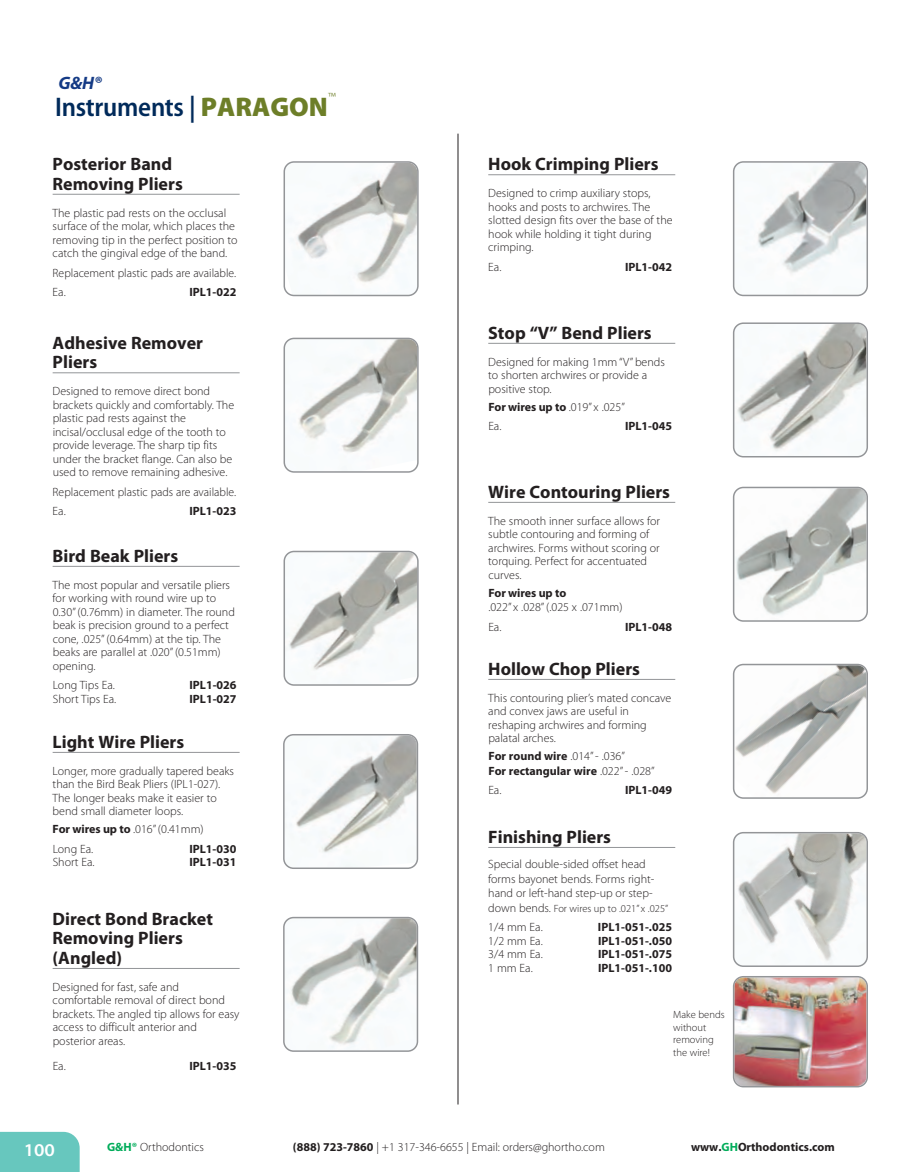
<style>
.page{position:relative;width:916px;height:1172px;background:#fff}
.page>*{position:absolute;margin:0;border:0;box-sizing:border-box;transform-origin:0 0}
.t1{font:600 semi-condensed 27px "Myriad Pro";letter-spacing:-.01em;color:#002a5a}
.t2{font:700 18px/19.5px "Myriad Pro";color:#231f20}
.t3{font:italic 700 18px "Myriad Pro";color:#143a85}
.t4{font:600 semi-expanded 18px "Myriad Pro";color:#fff}
.t5{font:300 13.5px "Myriad Pro";color:#6d7e28}
.t6{font:300 12px/13.5px "Myriad Pro";color:#231f20}
.t7{font:700 12px/14.4px "Myriad Pro";color:#231f20}
.t8{font:300 10.5px/12.6px "Myriad Pro";color:#231f20}
.s1{font-weight:900;font-stretch:normal;color:#6d7e28}
.s2{font-weight:700}
.s3{font-weight:300}
.s4{font-size:12px}
.s5{font-weight:700;color:#00ac5a}
.s6{color:#00ac5a}
</style>
<div class="page">
<hr style="left:457px;top:134px;width:1px;height:970px;background:#231f20">
<hr style="left:53px;top:194px;width:186px;height:1px;background:#939598">
<hr style="left:53px;top:372px;width:186px;height:1px;background:#939598">
<hr style="left:53px;top:566px;width:186px;height:1px;background:#939598">
<hr style="left:53px;top:752px;width:186px;height:1px;background:#939598">
<hr style="left:53px;top:968px;width:186px;height:1px;background:#939598">
<svg style="left:283px;top:161px;width:135px;height:135px"></svg>
<svg style="left:283px;top:338px;width:135px;height:135px"></svg>
<svg style="left:283px;top:551px;width:135px;height:135px"></svg>
<svg style="left:283px;top:734px;width:135px;height:135px"></svg>
<svg style="left:283px;top:917px;width:135px;height:135px"></svg>
<hr style="left:488px;top:174px;width:187px;height:1px;background:#939598">
<svg style="left:732px;top:161px;width:135px;height:135px"></svg>
<hr style="left:488px;top:343px;width:187px;height:1px;background:#939598">
<hr style="left:488px;top:502px;width:187px;height:1px;background:#939598">
<hr style="left:488px;top:679px;width:187px;height:1px;background:#939598">
<hr style="left:488px;top:847px;width:187px;height:1px;background:#939598">
<svg style="left:732px;top:322px;width:135px;height:135px"></svg>
<svg style="left:732px;top:487px;width:135px;height:135px"></svg>
<svg style="left:732px;top:664px;width:135px;height:135px"></svg>
<svg style="left:732px;top:832px;width:135px;height:135px"></svg>
<img style="left:732px;top:976px;width:135px;height:111px">
<div style="left:0;top:1132px;width:80px;height:40px;background:#67c7be"></div>
<h2 class="t3" style="left:58px;top:76px;width:44px">G&amp;H®</h2>
<h1 class="t1" style="left:55px;top:97px;width:274px">Instruments | <span class="s1">PARAGON</span></h1>
<p class="t5" style="left:328px;top:92px;width:10px">™</p>
<h2 class="t2" style="left:53px;top:156px;width:132px">Posterior Band<br>Removing Pliers</h2>
<p class="t6" style="left:53px;top:207px;width:186px">The plastic pad rests on the occlusal surface of the molar, which places the removing tip in the perfect position to catch the gingival edge of the band.</p>
<p class="t6" style="left:53px;top:264px;width:185px;line-height:19.5px">Replacement plastic pads are available.<br>Ea.</p>
<p class="t7" style="left:189px;top:286px;width:49px">IPL1-022</p>
<h2 class="t2" style="left:53px;top:334px;width:152px">Adhesive Remover<br>Pliers</h2>
<p class="t6" style="left:53px;top:385px;width:183px">Designed to remove direct bond brackets quickly and comfortably. The plastic pad rests against the incisal/occlusal edge of the tooth to provide leverage. The sharp tip fits under the bracket flange. Can also be used to remove remaining adhesive.</p>
<p class="t6" style="left:53px;top:483px;width:185px;line-height:19.5px">Replacement plastic pads are available.<br>Ea.</p>
<p class="t7" style="left:189px;top:505px;width:49px">IPL1-023</p>
<h2 class="t2" style="left:53px;top:547px;width:127px">Bird Beak Pliers</h2>
<p class="t6" style="left:53px;top:579px;width:184px">The most popular and versatile pliers for working with round wire up to<br>0.30” (0.76mm) in diameter. The round beak is precision ground to a perfect cone, .025” (0.64mm) at the tip. The beaks are parallel at .020” (0.51mm) opening.</p>
<p class="t6" style="left:53px;top:679px;width:64px">Long Tips Ea.</p>
<p class="t7" style="left:189px;top:679px;width:49px">IPL1-026</p>
<p class="t6" style="left:53px;top:693px;width:65px">Short Tips Ea.</p>
<p class="t7" style="left:189px;top:692px;width:49px">IPL1-027</p>
<h2 class="t2" style="left:53px;top:733px;width:133px">Light Wire Pliers</h2>
<p class="t6" style="left:53px;top:765px;width:183px">Longer, more gradually tapered beaks than the Bird Beak Pliers (IPL1-027).<br>The longer beaks make it easier to bend small diameter loops.</p>
<p class="t6" style="left:53px;top:820px;width:152px;line-height:19.5px"><span class="s2">For wires up to</span> .016” (0.41mm)<br>Long Ea.</p>
<p class="t7" style="left:189px;top:842px;width:49px">IPL1-030</p>
<p class="t6" style="left:53px;top:856px;width:43px">Short Ea.</p>
<p class="t7" style="left:189px;top:856px;width:49px">IPL1-031</p>
<h2 class="t2" style="left:53px;top:910px;width:162px">Direct Bond Bracket<br>Removing Pliers (Angled)</h2>
<p class="t6" style="left:53px;top:981px;width:188px">Designed for fast, safe and comfortable removal of direct bond brackets. The angled tip allows for easy access to difficult anterior and posterior areas.</p>
<p class="t6" style="left:53px;top:1060px;width:15px">Ea.</p>
<p class="t7" style="left:189px;top:1060px;width:49px">IPL1-035</p>
<h2 class="t2" style="left:488px;top:156px;width:172px">Hook Crimping Pliers</h2>
<p class="t6" style="left:488px;top:187px;width:186px">Designed to crimp auxiliary stops, hooks and posts to archwires. The slotted design fits over the base of the hook while holding it tight during crimping.</p>
<p class="t6" style="left:488px;top:261px;width:15px">Ea.</p>
<p class="t7" style="left:624px;top:260px;width:49px">IPL1-042</p>
<h2 class="t2" style="left:488px;top:324px;width:165px">Stop “V” Bend Pliers</h2>
<p class="t6" style="left:488px;top:356px;width:178px">Designed for making 1mm “V” bends to shorten archwires or provide a positive stop.</p>
<p class="t6" style="left:488px;top:398px;width:138px;line-height:19.5px"><span class="s2">For wires up to</span> .019” x .025”<br>Ea.</p>
<p class="t7" style="left:625px;top:420px;width:49px">IPL1-045</p>
<h2 class="t2" style="left:488px;top:483px;width:183px">Wire Contouring Pliers</h2>
<p class="t6" style="left:488px;top:515px;width:173px">The smooth inner surface allows for subtle contouring and forming of archwires. Forms without scoring or torquing. Perfect for accentuated curves.</p>
<p class="t7" style="left:488px;top:586px;width:79px">For wires up to</p>
<p class="t6" style="left:488px;top:598px;width:136px;line-height:19.5px">.022” x .028” (.025 x .071mm)<br>Ea.</p>
<p class="t7" style="left:625px;top:620px;width:49px">IPL1-048</p>
<h2 class="t2" style="left:488px;top:660px;width:153px">Hollow Chop Pliers</h2>
<p class="t6" style="left:488px;top:692px;width:184px">This contouring plier’s mated concave and convex jaws are useful in reshaping archwires and forming palatal arches.</p>
<p class="t7" style="left:488px;top:750px;width:168px">For round wire <span class="s3">.014” - .036”<br></span>For rectangular wire <span class="s3">.022” - .028”</span></p>
<p class="t6" style="left:488px;top:784px;width:15px">Ea.</p>
<p class="t7" style="left:625px;top:784px;width:49px">IPL1-049</p>
<h2 class="t2" style="left:488px;top:828px;width:124px">Finishing Pliers</h2>
<p class="t6" style="left:488px;top:858px;width:167px;line-height:14.4px">Special double-sided offset head forms bayonet bends. Forms right&shy;hand or left-hand step-up or step-</p>
<p class="t8" style="left:488px;top:902px;width:181px"><span class="s4">down bends.</span> For wires up to .021” x .025”</p>
<p class="t6" style="left:488px;top:921px;width:56px">1/4 mm Ea.</p>
<p class="t7" style="left:597px;top:921px;width:75px">IPL1-051-.025</p>
<p class="t6" style="left:488px;top:935px;width:56px">1/2 mm Ea.</p>
<p class="t7" style="left:597px;top:934px;width:75px">IPL1-051-.050</p>
<p class="t6" style="left:488px;top:948px;width:56px">3/4 mm Ea.</p>
<p class="t7" style="left:597px;top:948px;width:75px">IPL1-051-.075</p>
<p class="t6" style="left:488px;top:962px;width:46px">1 mm Ea.</p>
<p class="t7" style="left:598px;top:961px;width:75px">IPL1-051-.100</p>
<p class="t8" style="left:673px;top:1009px;width:53px">Make bends without removing the wire!</p>
<h2 class="t4" style="left:24px;top:1143px;width:33px">100</h2>
<p class="t6" style="left:107px;top:1141px;width:98px"><span class="s5">G&amp;H®</span> Orthodontics</p>
<p class="t6" style="left:293px;top:1141px;width:313px"><span class="s2">(888) 723-7860</span> | +1 317-346-6655 | Email: orders@ghortho.com</p>
<p class="t7" style="left:690px;top:1141px;width:145px">www.<span class="s6">GH</span>Orthodontics.com</p>
</div>
